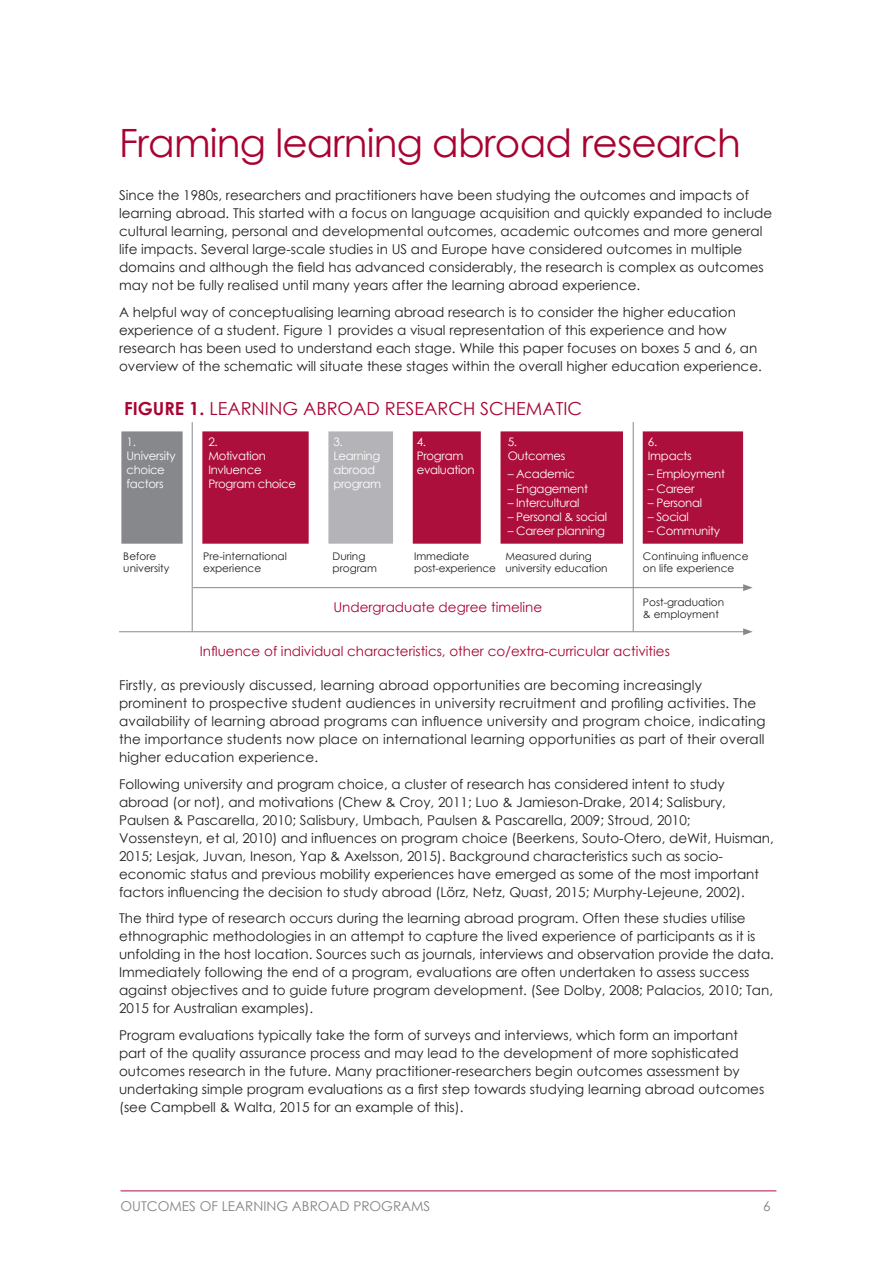
<style>
.page{position:relative;width:893px;height:1263px;background:#fff}
.page>*{position:absolute;margin:0;border:0;box-sizing:border-box;transform-origin:0 0}
.Main_heading_-_Red{font:39px "Century Gothic";letter-spacing:-.02em;color:#a90332}
.Heading_2_-_Red{font:18px "Century Gothic";color:#a90332}
.Body_text_-_Black{font:13.5px/18px "Century Gothic";color:#231f20}
.Body_text_-_Black-2{font:13.5px "Century Gothic";color:#a90332}
.t1{font:13.5px "Century Gothic";color:#808285}
.Body_text_-_Black-3{font:11.7px/14.2px "Century Gothic";letter-spacing:-.025em;color:#fff}
.Body_text_-_Black-4{font:10.5px/12px "Century Gothic";color:#231f20}
.s1{font-weight:700}
</style>
<div class="page">
<hr style="left:121px;top:1190px;width:655px;height:1px;background:#a90332">
<div style="left:121px;top:431px;width:62px;height:113px;background:#808285;border:4px solid #808285"></div>
<div style="left:202px;top:431px;width:107px;height:113px;background:#ad0f3c;border:4px solid #a90332"></div>
<div style="left:328px;top:431px;width:65px;height:113px;background:#b0b1b5;border:4px solid #b0b1b5"></div>
<div style="left:413px;top:431px;width:68px;height:113px;background:#ad0f3c;border:4px solid #a90332"></div>
<div style="left:500px;top:431px;width:123px;height:113px;background:#ad0f3c;border:4px solid #a90332"></div>
<div style="left:643px;top:431px;width:100px;height:113px;background:#ad0f3c"></div>
<hr style="left:192px;top:422px;width:1px;height:209px;background:#808285">
<hr style="left:193px;top:587px;width:553px;height:1px;background:#808285">
<svg style="left:743px;top:584px;width:10px;height:7px"></svg>
<hr style="left:119px;top:631px;width:627px;height:1px;background:#808285">
<svg style="left:743px;top:628px;width:10px;height:7px"></svg>
<hr style="left:633px;top:422px;width:1px;height:209px;background:#808285">
<p class="Main_heading_-_Red" style="left:119px;top:115px;width:623px">Framing learning abroad research</p>
<p class="Body_text_-_Black" style="left:119px;top:186px;width:655px">Since the 1980s, researchers and practitioners have been studying the outcomes and impacts of learning abroad. This started with a focus on language acquisition and quickly expanded to include cultural learning, personal and developmental outcomes, academic outcomes and more general life impacts. Several large-scale studies in US and Europe have considered outcomes in multiple domains and although the field has advanced considerably, the research is complex as outcomes may not be fully realised until many years after the learning abroad experience.</p>
<p class="Body_text_-_Black" style="left:119px;top:303px;width:644px">A helpful way of conceptualising learning abroad research is to consider the higher education experience of a student. Figure 1 provides a visual representation of this experience and how research has been used to understand each stage. While this paper focuses on boxes 5 and 6, an overview of the schematic will situate these stages within the overall higher education experience.</p>
<p class="Heading_2_-_Red" style="left:124px;top:396px;width:459px"><span class="s1">FIGURE 1.</span> LEARNING ABROAD RESEARCH SCHEMATIC</p>
<p class="Body_text_-_Black-3" style="left:126px;top:434px;width:51px">1.<br>University choice factors</p>
<p class="Body_text_-_Black-3" style="left:208px;top:434px;width:59px">2.<br>Motivation</p>
<p class="Body_text_-_Black-3" style="left:208px;top:463px;width:55px">Invluence</p>
<p class="Body_text_-_Black-3" style="left:208px;top:477px;width:89px">Program choice</p>
<p class="Body_text_-_Black-3" style="left:333px;top:434px;width:49px">3.<br>Learning abroad program</p>
<p class="Body_text_-_Black-3" style="left:417px;top:434px;width:59px">4.<br>Program evaluation</p>
<p class="Body_text_-_Black-3" style="left:508px;top:434px;width:59px">5.<br>Outcomes</p>
<p class="Body_text_-_Black-3" style="left:508px;top:467px;width:69px">– Academic</p>
<p class="Body_text_-_Black-3" style="left:508px;top:481px;width:82px">– Engagement</p>
<p class="Body_text_-_Black-3" style="left:508px;top:495px;width:73px">– Intercultural</p>
<p class="Body_text_-_Black-3" style="left:508px;top:510px;width:101px">– Personal &amp; social</p>
<p class="Body_text_-_Black-3" style="left:508px;top:524px;width:99px">– Career planning</p>
<p class="Body_text_-_Black-3" style="left:648px;top:434px;width:45px">6.<br>Impacts</p>
<p class="Body_text_-_Black-3" style="left:648px;top:467px;width:79px">– Employment</p>
<p class="Body_text_-_Black-3" style="left:648px;top:481px;width:48px">– Career</p>
<p class="Body_text_-_Black-3" style="left:648px;top:495px;width:56px">– Personal</p>
<p class="Body_text_-_Black-3" style="left:648px;top:510px;width:42px">– Social</p>
<p class="Body_text_-_Black-3" style="left:648px;top:524px;width:74px">– Community</p>
<p class="Body_text_-_Black-4" style="left:123px;top:550px;width:48px">Before university</p>
<p class="Body_text_-_Black-4" style="left:203px;top:550px;width:85px">Pre-international experience</p>
<p class="Body_text_-_Black-4" style="left:333px;top:550px;width:46px">During program</p>
<p class="Body_text_-_Black-4" style="left:414px;top:550px;width:83px">Immediate post-experience</p>
<p class="Body_text_-_Black-4" style="left:505px;top:550px;width:104px">Measured during university education</p>
<p class="Body_text_-_Black-4" style="left:643px;top:550px;width:107px">Continuing influence on life experience</p>
<p class="Body_text_-_Black-2" style="left:333px;top:597px;width:210px">Undergraduate degree timeline</p>
<p class="Body_text_-_Black-2" style="left:200px;top:641px;width:472px">Influence of individual characteristics, other co/extra-curricular activities</p>
<p class="Body_text_-_Black-4" style="left:643px;top:596px;width:83px">Post-graduation &amp; employment</p>
<p class="Body_text_-_Black" style="left:119px;top:676px;width:648px">Firstly, as previously discussed, learning abroad opportunities are becoming increasingly prominent to prospective student audiences in university recruitment and profiling activities. The availability of learning abroad programs can influence university and program choice, indicating the importance students now place on international learning opportunities as part of their overall higher education experience.</p>
<p class="Body_text_-_Black" style="left:119px;top:775px;width:656px">Following university and program choice, a cluster of research has considered intent to study abroad (or not), and motivations (Chew &amp; Croy, 2011; Luo &amp; Jamieson-Drake, 2014; Salisbury, Paulsen &amp; Pascarella, 2010; Salisbury, Umbach, Paulsen &amp; Pascarella, 2009; Stroud, 2010; Vossensteyn, et al, 2010) and influences on program choice (Beerkens, Souto-Otero, deWit, Huisman, 2015; Lesjak, Juvan, Ineson, Yap &amp; Axelsson, 2015). Background characteristics such as socio&shy;economic status and previous mobility experiences have emerged as some of the most important factors influencing the decision to study abroad (Lörz, Netz, Quast, 2015; Murphy-Lejeune, 2002).</p>
<p class="Body_text_-_Black" style="left:119px;top:909px;width:656px">The third type of research occurs during the learning abroad program. Often these studies utilise ethnographic methodologies in an attempt to capture the lived experience of participants as it is unfolding in the host location. Sources such as journals, interviews and observation provide the data.<br>Immediately following the end of a program, evaluations are often undertaken to assess success against objectives and to guide future program development. (See Dolby, 2008; Palacios, 2010; Tan, 2015 for Australian examples).</p>
<p class="Body_text_-_Black" style="left:119px;top:1026px;width:647px">Program evaluations typically take the form of surveys and interviews, which form an important part of the quality assurance process and may lead to the development of more sophisticated outcomes research in the future. Many practitioner-researchers begin outcomes assessment by undertaking simple program evaluations as a first step towards studying learning abroad outcomes (see Campbell &amp; Walta, 2015 for an example of this).</p>
<p class="t1" style="left:121px;top:1197px;width:311px">OUTCOMES OF LEARNING ABROAD PROGRAMS</p>
<p class="t1" style="left:763px;top:1197px;width:9px">6</p>
</div>
